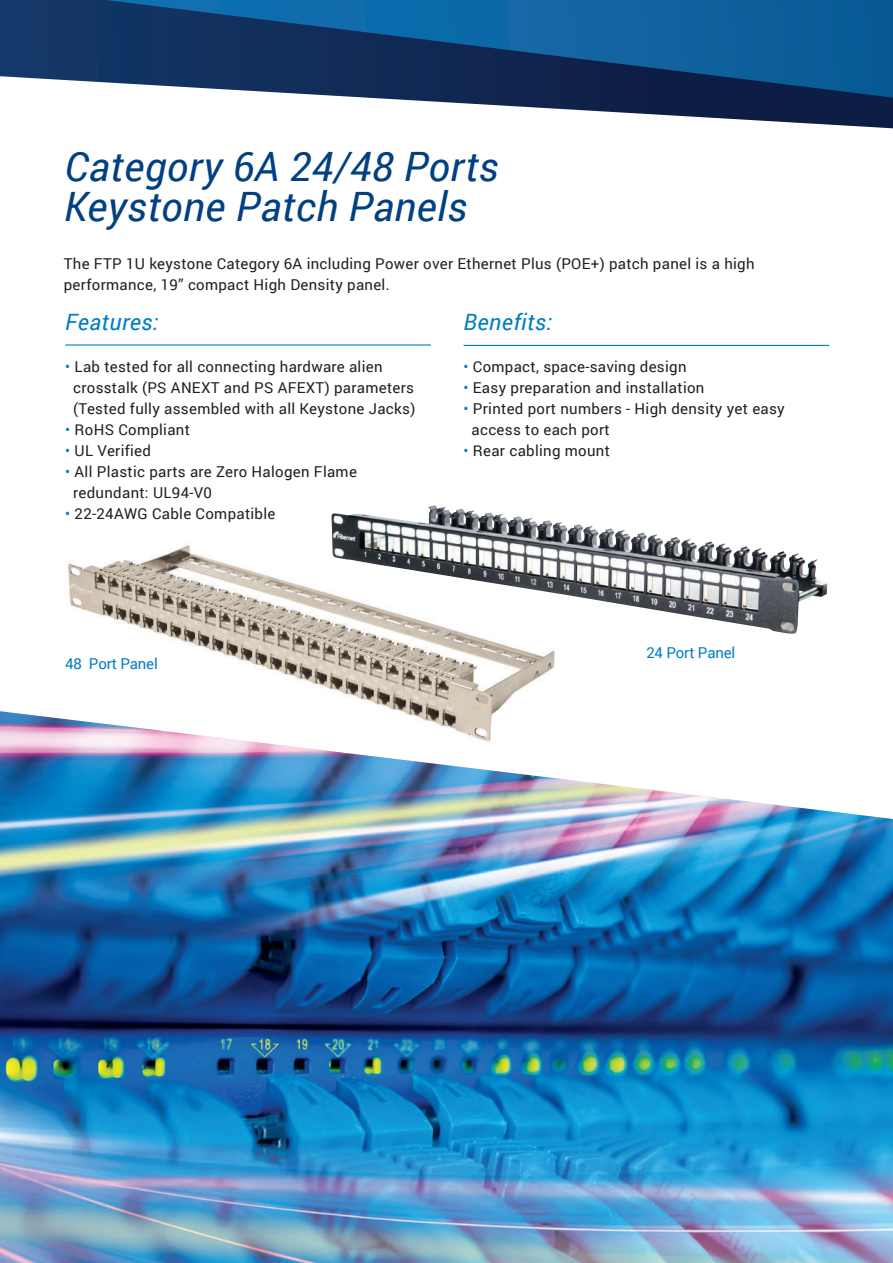
<style>
.page{position:relative;width:893px;height:1263px;background:#fff}
.page>*{position:absolute;margin:0;border:0;box-sizing:border-box;transform-origin:0 0}
.t1{font:italic 40.5px/40.5px "Roboto";letter-spacing:.01em;color:#014081}
.t2{font:italic 22.5px "Roboto";letter-spacing:.02em;color:#007dc3}
.t3{font:15px/21px "Roboto";letter-spacing:.02em;color:#231f20}
.t4{font:15px "Roboto";letter-spacing:-.01em;color:#007dc3}
.s1{color:#007dc3}
</style>
<div class="page">
<img style="left:0;top:711px;width:893px;height:552px">
<img style="left:53px;top:545px;width:514px;height:215px">
<img style="left:331px;top:507px;width:496px;height:127px">
<svg style="left:0;top:0;width:893px;height:128px"></svg>
<hr style="left:65px;top:344px;width:366px;height:2px;background:#007dc3">
<hr style="left:463px;top:345px;width:366px;height:1px;background:#007dc3">
<h1 class="t1" style="left:64px;top:145px;width:436px">Category 6A 24/48 Ports<br>Keystone Patch Panels</h1>
<p class="t3" style="left:64px;top:253px;width:692px">The FTP 1U keystone Category 6A including Power over Ethernet Plus (POE+) patch panel is a high performance, 19” compact High Density panel.</p>
<h2 class="t2" style="left:65px;top:306px;width:95px">Features:</h2>
<p class="t3" style="left:73px;top:356px;width:344px;text-indent:-8px"><span class="s1">•</span> Lab tested for all connecting hardware alien crosstalk (PS ANEXT and PS AFEXT) parameters (Tested fully assembled with all Keystone Jacks)</p>
<p class="t3" style="left:65px;top:419px;width:126px"><span class="s1">•</span> RoHS Compliant</p>
<p class="t3" style="left:65px;top:440px;width:87px"><span class="s1">•</span> UL Verified</p>
<p class="t3" style="left:73px;top:461px;width:285px;text-indent:-8px"><span class="s1">•</span> All Plastic parts are Zero Halogen Flame redundant: UL94-V0</p>
<p class="t3" style="left:65px;top:503px;width:212px"><span class="s1">•</span> 22-24AWG Cable Compatible</p>
<p class="t4" style="left:65px;top:653px;width:94px">48 Port Panel</p>
<h2 class="t2" style="left:463px;top:306px;width:90px">Benefits:</h2>
<p class="t3" style="left:463px;top:356px;width:225px"><span class="s1">•</span> Compact, space-saving design</p>
<p class="t3" style="left:463px;top:377px;width:242px"><span class="s1">•</span> Easy preparation and installation</p>
<p class="t3" style="left:472px;top:398px;width:315px;text-indent:-8px"><span class="s1">•</span> Printed port numbers - High density yet easy access to each port</p>
<p class="t3" style="left:463px;top:440px;width:148px"><span class="s1">•</span> Rear cabling mount</p>
<p class="t4" style="left:646px;top:642px;width:91px">24 Port Panel</p>
</div>
